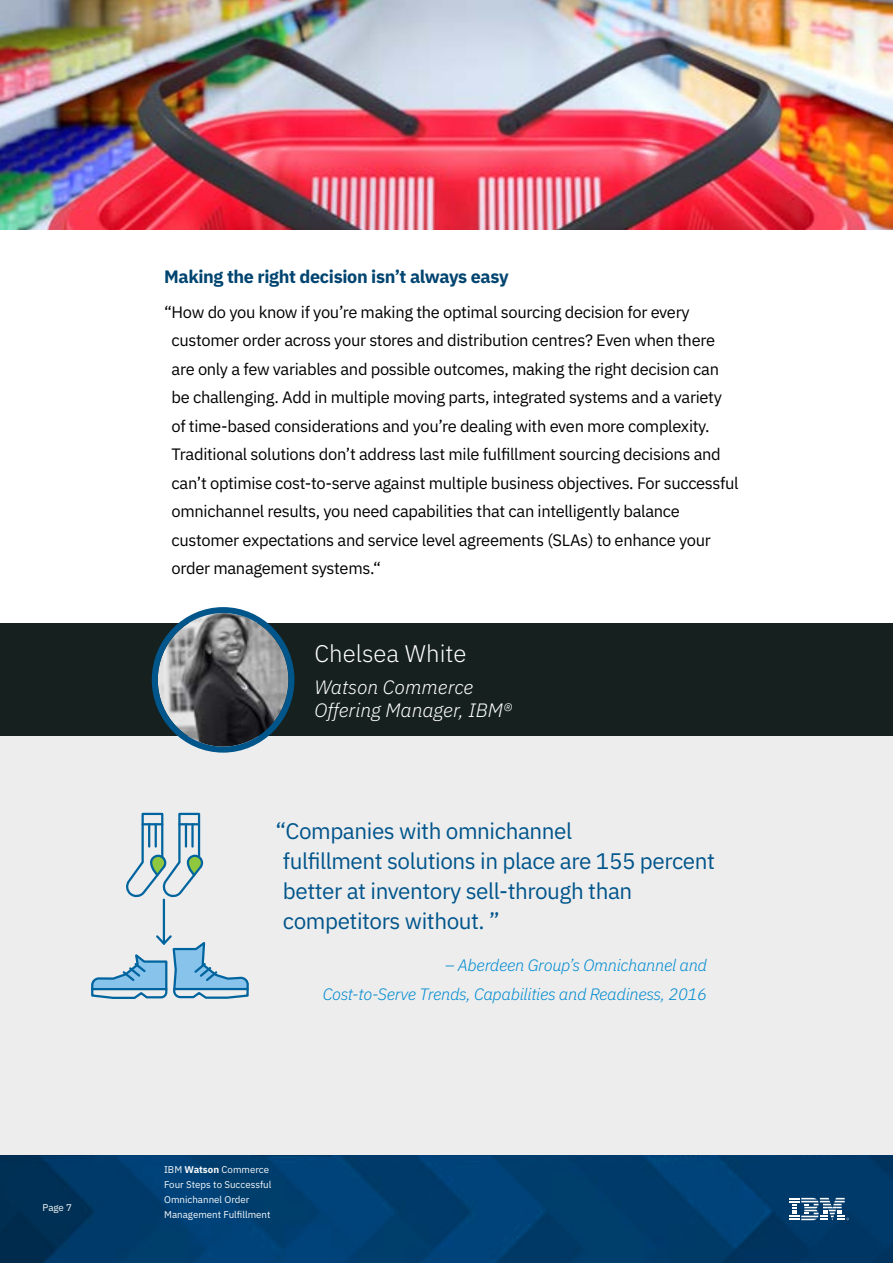
<style>
.page{position:relative;width:893px;height:1263px;background:#fff}
.page>*{position:absolute;margin:0;border:0;box-sizing:border-box;transform-origin:0 0}
.t1{font:300 24px "IBM Plex Sans";color:#fff}
.t2{font:22.5px/30px "IBM Plex Sans";letter-spacing:-.02em;color:#00558b}
.t3{font:italic 300 19.35px/23.2px "IBM Plex Sans";color:#fff}
.t4{font:700 18px "IBM Plex Sans";letter-spacing:-.02em;color:#004470}
.t5{font:16.5px/28.5px "IBM Plex Sans";letter-spacing:-.02em;color:#000}
.t6{font:italic 300 16.5px/28.5px "IBM Plex Sans";letter-spacing:-.02em;color:#008ccf;text-align:right}
.t7{font:9.75px/15px "IBM Plex Sans";color:#fbfbfb}
.s1{font-weight:700}
</style>
<div class="page">
<div style="left:0;top:12px;width:893px;height:1251px;background:#eeedee"></div>
<div style="left:0;top:225px;width:893px;height:450px;background:#fff"></div>
<svg style="left:0;top:1155px;width:893px;height:108px;background:#003c6c"></svg>
<svg style="left:789px;top:1198px;width:60px;height:22px"></svg>
<div style="left:0;top:624px;width:893px;height:112px;background:#16211f"></div>
<img style="left:158px;top:613px;width:130px;height:134px">
<div style="left:152px;top:607px;width:142px;height:146px;border:6px solid #00558b;border-radius:50%"></div>
<img style="left:0;top:0;width:893px;height:230px">
<hr style="left:163px;top:900px;width:2px;height:44px;background:#00649e">
<svg style="left:126px;top:812px;width:78px;height:88px"></svg>
<svg style="left:91px;top:933px;width:158px;height:66px"></svg>
<p class="t7" style="left:43px;top:1199px;width:31px">Page 7</p>
<p class="t4" style="left:164px;top:262px;width:346px">Making the right decision isn’t always easy</p>
<p class="t5" style="left:172px;top:296px;width:569px;text-indent:-8px">“How do you know if you’re making the optimal sourcing decision for every customer order across your stores and distribution centres? Even when there are only a few variables and possible outcomes, making the right decision can be challenging. Add in multiple moving parts, integrated systems and a variety of time-based considerations and you’re dealing with even more complexity.<br>Traditional solutions don’t address last mile fulfillment sourcing decisions and can’t optimise cost-to-serve against multiple business objectives. For successful omnichannel results, you need capabilities that can intelligently balance customer expectations and service level agreements (SLAs) to enhance your order management systems.“</p>
<h1 class="t1" style="left:314px;top:635px;width:154px">Chelsea White</h1>
<p class="t3" style="left:314px;top:674px;width:199px">Watson Commerce<br>Offering Manager, IBM®</p>
<h2 class="t2" style="left:283px;top:814px;width:434px;text-indent:-8px">“Companies with omnichannel<br>fulfillment solutions in place are 155 percent better at inventory sell-through than competitors without. ”</h2>
<p class="t6" style="left:323px;top:950px;width:386px">– Aberdeen Group’s Omnichannel and<br>Cost-to-Serve Trends, Capabilities and Readiness, 2016</p>
<p class="t7" style="left:164px;top:1161px;width:109px">IBM <span class="s1">Watson</span> Commerce<br>Four Steps to Successful<br>Omnichannel Order<br>Management Fulfillment</p>
</div>
